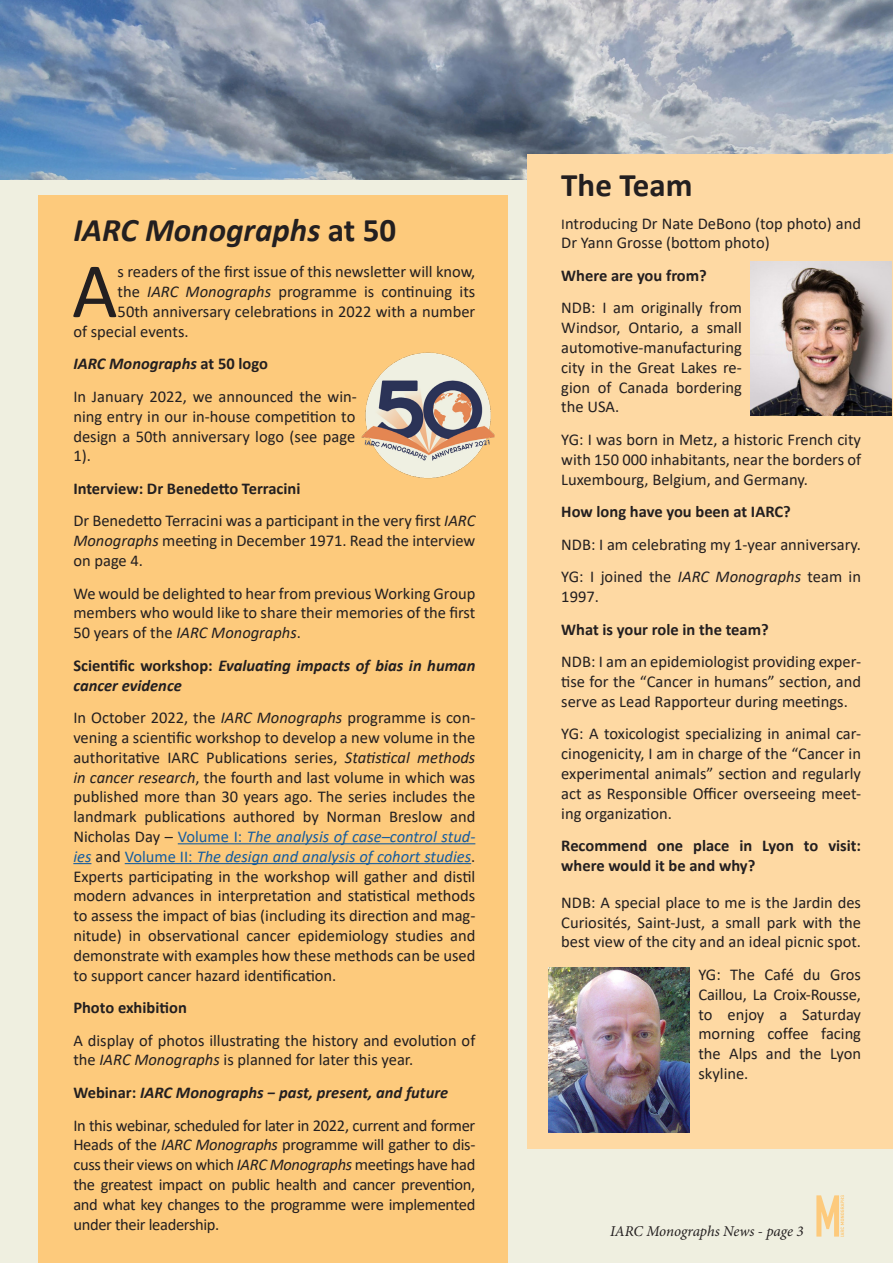
<style>
.page{position:relative;width:893px;height:1263px;background:#efefe0}
.page>*{position:absolute;margin:0;border:0;box-sizing:border-box;transform-origin:0 0}
.t1{font:78.9px "Calibri";color:#231f20}
.t2{font:italic 700 33px "Calibri";color:#231f20}
.t3{font:700 33px "Calibri";color:#231f20}
.t4{font:16.5px/19.8px "Calibri";color:#231f20;text-align:justify}
.t5{font:700 16.5px/19.8px "Calibri";color:#231f20}
.t6{font:italic 700 16.5px/19.8px "Calibri";color:#231f20}
.t7{font:italic 15px "Minion Pro";letter-spacing:-.01em;color:#231f20}
.s1{font-style:normal}
.s2{font-style:italic}
.s3{color:#175d9e}
.s4{font-style:italic;color:#175d9e}
.s5{font-size:15px}
</style>
<div class="page">
<div style="left:38px;top:196px;width:469px;height:1067px;background:#fdca7c"></div>
<img style="left:1px;top:0;width:892px;height:180px">
<svg style="left:816px;top:1195px;width:28px;height:41px"></svg>
<hr style="left:178px;top:843px;width:297px;height:1px;background:#175d9e">
<svg style="left:73px;top:863px;width:18px;height:1px"></svg>
<hr style="left:125px;top:863px;width:346px;height:1px;background:#175d9e">
<img style="left:361px;top:352px;width:134px;height:127px">
<div style="left:527px;top:154px;width:366px;height:994px;background:#fed9a3"></div>
<img style="left:750px;top:261px;width:142px;height:155px">
<img style="left:549px;top:967px;width:141px;height:165px">
<p class="t2" style="left:73px;top:206px;width:324px">IARC Monographs <span class="s1">at 50</span></p>
<p class="t1" style="left:72px;top:236px;width:47px">A</p>
<p class="t4" style="left:118px;top:262px;width:359px">s readers of the first issue of this newsletter will know,</p>
<p class="t4" style="left:118px;top:281px;width:359px">the <span class="s2">IARC Monographs</span> programme is continuing its</p>
<p class="t4" style="left:118px;top:301px;width:359px">50th anniversary celebrations in 2022 with a number</p>
<p class="t4" style="left:73px;top:321px;width:117px">of special events.</p>
<p class="t6" style="left:73px;top:353px;width:196px">IARC Monographs <span class="s1">at 50 logo</span></p>
<p class="t4" style="left:73px;top:386px;width:285px">In January 2022, we announced the win&shy;ning entry in our in-house competition to design a 50th anniversary logo (see page 1).</p>
<p class="t5" style="left:73px;top:478px;width:229px">Interview: Dr Benedetto Terracini</p>
<p class="t4" style="left:73px;top:511px;width:404px">Dr Benedetto Terracini was a participant in the very first <span class="s2">IARC Monographs</span> meeting in December 1971. Read the interview on page 4.</p>
<p class="t4" style="left:73px;top:583px;width:404px">We would be delighted to hear from previous Working Group members who would like to share their memories of the first 50 years of the <span class="s2">IARC Monographs</span>.</p>
<p class="t6" style="left:73px;top:655px;width:403px"><span class="s1">Scientific workshop:</span> Evaluating impacts of bias in human cancer evidence</p>
<p class="t4" style="left:73px;top:707px;width:404px">In October 2022, the <span class="s2">IARC Monographs</span> programme is con&shy;vening a scientific workshop to develop a new volume in the authoritative IARC Publications series, <span class="s2">Statistical methods in cancer research</span>, the fourth and last volume in which was published more than 30 years ago. The series includes the landmark publications authored by Norman Breslow and Nicholas Day – <span class="s3">Volume I:</span> <span class="s4">The analysis of case–control stud&shy;ies</span> and <span class="s3">Volume II:</span> <span class="s4">The design and analysis of cohort studies</span>.<br>Experts participating in the workshop will gather and distil modern advances in interpretation and statistical methods to assess the impact of bias (including its direction and mag&shy;nitude) in observational cancer epidemiology studies and demonstrate with examples how these methods can be used to support cancer hazard identification.</p>
<p class="t5" style="left:73px;top:997px;width:115px">Photo exhibition</p>
<p class="t4" style="left:73px;top:1030px;width:403px">A display of photos illustrating the history and evolution of the <span class="s2">IARC Monographs</span> is planned for later this year.</p>
<p class="t6" style="left:73px;top:1082px;width:376px"><span class="s1">Webinar:</span> IARC Monographs − past, present, and future</p>
<p class="t4" style="left:73px;top:1115px;width:403px">In this webinar, scheduled for later in 2022, current and former Heads of the <span class="s2">IARC Monographs</span> programme will gather to dis&shy;cuss their views on which <span class="s2">IARC Monographs</span> meetings have had the greatest impact on public health and cancer prevention, and what key changes to the programme were implemented under their leadership.</p>
<p class="t3" style="left:561px;top:162px;width:133px">The Team</p>
<p class="t4" style="left:561px;top:213px;width:301px"><span class="s5">I</span>ntroducing Dr Nate DeBono (top photo) and<br>Dr Yann Grosse (bottom photo)</p>
<p class="t5" style="left:561px;top:265px;width:147px">Where are you from?</p>
<p class="t4" style="left:561px;top:298px;width:182px">NDB: I am originally from Windsor, Ontario, a small automotive-manufacturing city in the Great Lakes re&shy;gion of Canada bordering the USA.</p>
<p class="t4" style="left:561px;top:429px;width:301px">YG: I was born in Metz, a historic French city with 150 000 inhabitants, near the borders of Luxembourg, Belgium, and Germany.</p>
<p class="t5" style="left:561px;top:502px;width:231px">How long have you been at IARC?</p>
<p class="t4" style="left:561px;top:534px;width:301px">NDB: I am celebrating my 1-year anniversary.</p>
<p class="t4" style="left:561px;top:566px;width:301px">YG: I joined the <span class="s2">IARC Monographs</span> team in<br>1997.</p>
<p class="t5" style="left:561px;top:619px;width:209px">What is your role in the team?</p>
<p class="t4" style="left:561px;top:651px;width:301px">NDB: I am an epidemiologist providing exper&shy;tise for the “Cancer in humans” section, and serve as Lead Rapporteur during meetings.</p>
<p class="t4" style="left:561px;top:724px;width:301px">YG: A toxicologist specializing in animal car&shy;cinogenicity, I am in charge of the “Cancer in experimental animals” section and regularly act as Responsible Officer overseeing meet&shy;ing organization.</p>
<p class="t5" style="left:561px;top:835px;width:301px">Recommend one place in Lyon to visit: where would it be and why?</p>
<p class="t4" style="left:561px;top:892px;width:301px">NDB: A special place to me is the Jardin des Curiosités, Saint-Just, a small park with the best view of the city and an ideal picnic spot.</p>
<p class="t4" style="left:698px;top:964px;width:164px">YG: The Café du Gros Caillou, La Croix-Rousse, to enjoy a Saturday morning coffee facing the Alps and the Lyon skyline.</p>
<p class="t7" style="left:610px;top:1221px;width:195px">IARC Monographs News - page 3</p>
</div>
